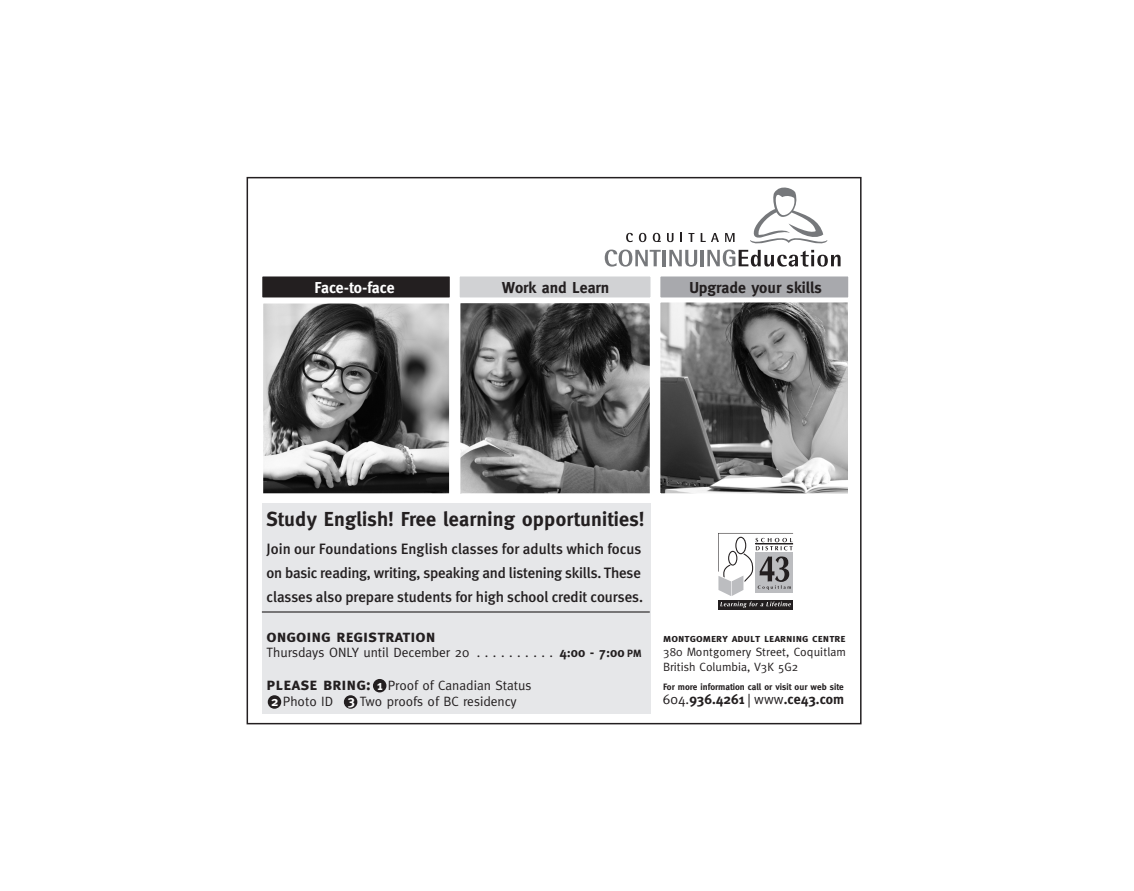
<style>
.page{position:relative;width:1134px;height:891px;background:#fff}
.page>*{position:absolute;margin:0;border:0;box-sizing:border-box;transform-origin:0 0}
.t1{font:700 20.25px "Meta";letter-spacing:.01em;color:#231f20}
.t2{font:17.25px "Meta Bold Caps";color:#231f20}
.t3{font:700 15.9px "Meta";color:#231f20}
.t4{font:700 15.9px "Meta";color:#fff}
.t5{font:500 15px/24px "Meta Plus";letter-spacing:-.01em;color:#231f20}
.t6{font:700 14.1px "Meta";letter-spacing:.005em;color:#231f20}
.t7{font:13.5px/16.2px "Meta";color:#231f20}
.t8{font:12px/14.4px "Meta";letter-spacing:.01em;color:#231f20}
.t9{font:11.25px "Meta Bold Caps";color:#231f20}
.t10{font:700 9.15px "Meta";color:#231f20}
.s1{font-weight:700}
.s2{font-weight:700;font-size:10.5px}
.s3{font-family:"Meta Bold Caps";font-size:17.25px}
.s4{font-weight:700;color:#fff}
.s5{font-weight:400}
</style>
<div class="page">
<svg style="left:626px;top:233px;width:7px;height:9px"></svg>
<svg style="left:639px;top:233px;width:7px;height:9px"></svg>
<svg style="left:653px;top:233px;width:8px;height:9px"></svg>
<svg style="left:605px;top:250px;width:56px;height:17px"></svg>
<hr style="left:663px;top:250px;width:3px;height:16px;background:#76787b">
<svg style="left:667px;top:188px;width:174px;height:79px"></svg>
<div style="left:718px;top:600px;width:75px;height:9px;background:#231f20"></div>
<svg style="left:718px;top:533px;width:75px;height:75px"></svg>
<div style="left:247px;top:177px;width:615px;height:547px;border:2px solid #231f20"></div>
<svg style="left:264px;top:304px;width:185px;height:188px;background:#7a7a7a"></svg>
<div style="left:259px;top:299px;width:195px;height:198px;border:4px solid #fff"></div>
<img style="left:662px;top:304px;width:185px;height:188px">
<div style="left:657px;top:299px;width:195px;height:198px;border:4px solid #fff"></div>
<svg style="left:461px;top:304px;width:188px;height:188px;background:#5a5a5a"></svg>
<div style="left:456px;top:299px;width:198px;height:198px;border:4px solid #fff"></div>
<div style="left:260px;top:275px;width:192px;height:24px;background:#231f20"></div>
<div style="left:259px;top:273px;width:195px;height:28px;border:4px solid #fff"></div>
<div style="left:456px;top:273px;width:198px;height:28px;background:#d1d2d4;border:4px solid #fff"></div>
<div style="left:657px;top:273px;width:195px;height:28px;background:#a8a9ad;border:4px solid #fff"></div>
<svg style="left:749px;top:694px;width:1px;height:14px"></svg>
<div style="left:262px;top:503px;width:388px;height:211px;background:#e6e7e9"></div>
<div style="left:374px;top:680px;width:12px;height:12px;background:#231f20;border-radius:50%"></div>
<div style="left:373px;top:679px;width:13px;height:13px;border:2px solid #231f20;border-radius:50%"></div>
<div style="left:268px;top:696px;width:12px;height:12px;background:#231f20;border-radius:50%"></div>
<div style="left:268px;top:695px;width:13px;height:14px;border:2px solid #231f20;border-radius:50%"></div>
<div style="left:345px;top:696px;width:12px;height:12px;background:#231f20;border-radius:50%"></div>
<div style="left:344px;top:695px;width:13px;height:14px;border:2px solid #231f20;border-radius:50%"></div>
<hr style="left:262px;top:611px;width:388px;height:2px;background:#231f20">
<p class="t4" style="left:315px;top:278px;width:82px">Face-to-face</p>
<p class="t3" style="left:502px;top:278px;width:109px">Work and Learn</p>
<p class="t3" style="left:690px;top:279px;width:134px">Upgrade your skills</p>
<h1 class="t1" style="left:267px;top:507px;width:379px">Study English! Free learning opportunities!</h1>
<p class="t5" style="left:267px;top:537px;width:378px">Join our Foundations English classes for adults which focus on basic reading, writing, speaking and listening skills. These classes also prepare students for high school credit courses.</p>
<p class="t2" style="left:267px;top:626px;width:171px">ongoing registration</p>
<p class="t7" style="left:267px;top:644px;width:377px">Thursdays ONLY until December 20 . . . . . . . . . . <span class="s1">4:00 - 7:00</span> <span class="s2">PM</span></p>
<p class="t7" style="left:271px;top:677px;width:262px;text-indent:-4px"><span class="s3">please bring:</span> <span class="s4">1</span> Proof of Canadian Status<br><span class="s4">2</span> Photo ID <span class="s4">3</span> Two proofs of BC residency</p>
<p class="t9" style="left:663px;top:631px;width:184px">montgomery adult learning centre</p>
<p class="t8" style="left:663px;top:645px;width:184px">380 Montgomery Street, Coquitlam<br>British Columbia, V3K 5G2</p>
<p class="t10" style="left:663px;top:681px;width:182px">For more information call or visit our web site</p>
<p class="t6" style="left:663px;top:690px;width:183px"><span class="s5">604.</span>936.4261 <span class="s5">www</span>.ce43.com</p>
</div>
